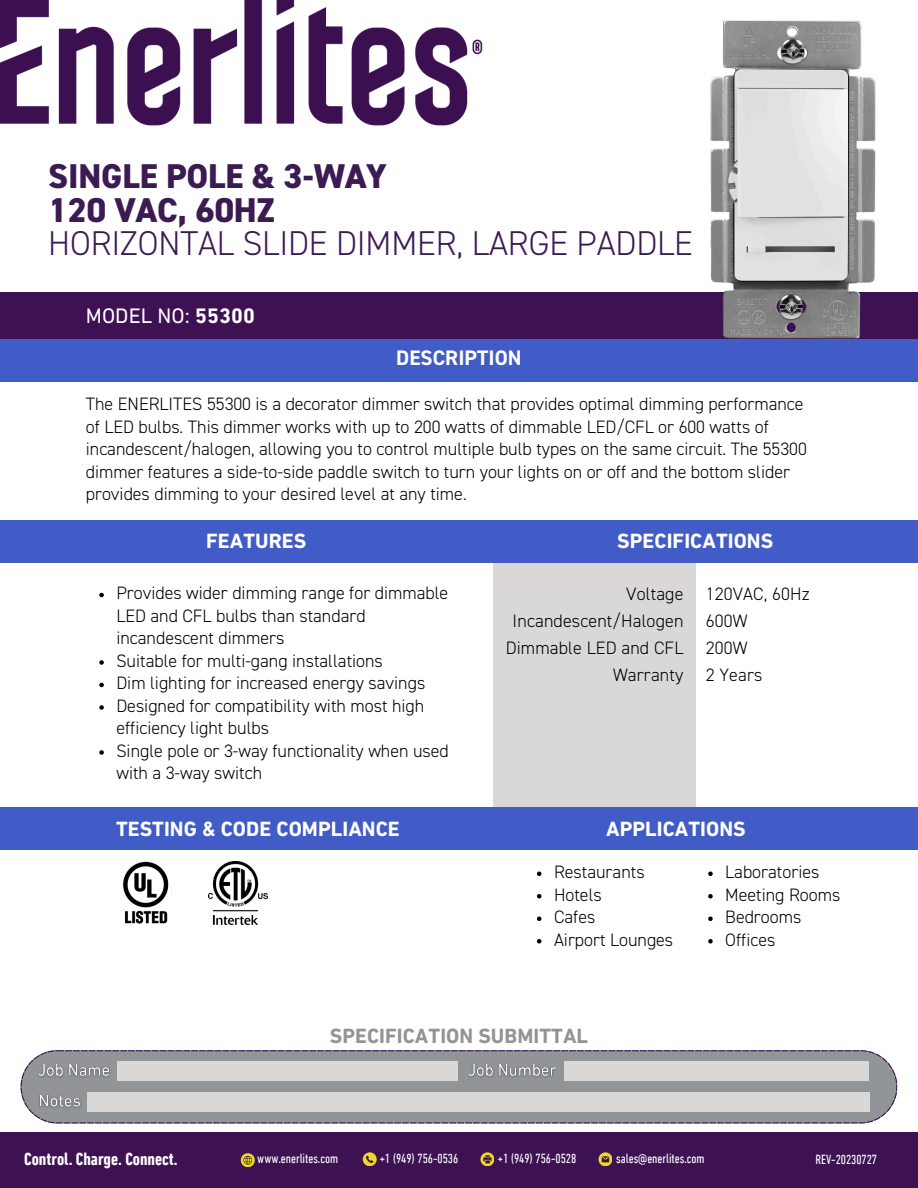
<style>
.page{position:relative;width:918px;height:1188px;background:#fff}
.page>*{position:absolute;margin:0;border:0;box-sizing:border-box;transform-origin:0 0}
.t1{font:300 34.5px/33.8px "DIN2014";letter-spacing:-.005em;color:#3c1a52}
.t2{font:21.3px "DIN Next LT Pro";letter-spacing:.005em;color:#fff}
.t3{font:700 21px "DIN Next LT Pro";letter-spacing:.005em;color:#fff}
.t4{font:700 21px "DIN Next LT Pro";letter-spacing:.005em;color:#919597}
.t5{font:700 21px "DIN2014";letter-spacing:.005em;color:#fff}
.t6{font:300 18px/22.5px "DIN2014";color:#000}
.t7{font:700 condensed 18px "DIN Next LT Pro";color:#fff}
.t8{font:condensed 13.5px "DIN Next LT Pro";letter-spacing:-.005em;color:#fff}
.s1{font-weight:800}
.s2{font-weight:700}
</style>
<div class="page">
<div style="left:0;top:293px;width:918px;height:51px;background:#3d1152"></div>
<div style="left:0;top:339px;width:918px;height:42px;background:#425cc7"></div>
<div style="left:493px;top:555px;width:202px;height:256px;background:#d9d8d6"></div>
<img style="left:0;top:0;width:483px;height:126px">
<div style="left:0;top:520px;width:918px;height:42px;background:#425cc7"></div>
<div style="left:0;top:808px;width:918px;height:42px;background:#425cc7"></div>
<svg style="left:537px;top:872px;width:4px;height:4px"></svg>
<svg style="left:537px;top:894px;width:4px;height:5px"></svg>
<svg style="left:537px;top:917px;width:4px;height:4px"></svg>
<svg style="left:537px;top:939px;width:4px;height:5px"></svg>
<svg style="left:708px;top:872px;width:5px;height:4px"></svg>
<svg style="left:708px;top:894px;width:5px;height:5px"></svg>
<svg style="left:708px;top:917px;width:5px;height:4px"></svg>
<svg style="left:708px;top:939px;width:5px;height:5px"></svg>
<img style="left:648px;top:20px;width:270px;height:319px">
<svg style="left:99px;top:593px;width:5px;height:4px"></svg>
<svg style="left:99px;top:660px;width:5px;height:5px"></svg>
<svg style="left:99px;top:683px;width:5px;height:4px"></svg>
<svg style="left:99px;top:705px;width:5px;height:5px"></svg>
<svg style="left:99px;top:750px;width:5px;height:5px"></svg>
<img style="left:123px;top:861px;width:46px;height:63px">
<img style="left:208px;top:861px;width:60px;height:63px">
<div style="left:0;top:1133px;width:918px;height:55px;background:#3d1152"></div>
<svg style="left:21px;top:1050px;width:876px;height:73px;background:#929499"></svg>
<div style="left:117px;top:1061px;width:341px;height:20px;background:#d9d8d6"></div>
<svg style="left:598px;top:1152px;width:14px;height:14px"></svg>
<svg style="left:241px;top:1153px;width:13px;height:14px"></svg>
<svg style="left:363px;top:1152px;width:13px;height:14px"></svg>
<svg style="left:480px;top:1152px;width:14px;height:14px"></svg>
<img style="left:33px;top:1059px;width:81px;height:23px">
<div style="left:564px;top:1061px;width:305px;height:20px;background:#d9d8d6"></div>
<img style="left:463px;top:1059px;width:98px;height:23px">
<div style="left:87px;top:1093px;width:782px;height:19px;background:#d9d8d6"></div>
<img style="left:36px;top:1090px;width:49px;height:23px">
<p class="t1" style="left:48px;top:161px;width:646px"><span class="s1">SINGLE POLE &amp; 3-WAY<br>120 VAC, 60HZ<br></span>HORIZONTAL SLIDE DIMMER, LARGE PADDLE</p>
<h3 class="t2" style="left:86px;top:307px;width:171px">MODEL NO: <span class="s2">55300</span></h3>
<p class="t5" style="left:396px;top:348px;width:127px">DESCRIPTION</p>
<h1 class="t6" style="left:86px;top:394px;width:723px">The ENERLITES 55300 is a decorator dimmer switch that provides optimal dimming performance of LED bulbs. This dimmer works with up to 200 watts of dimmable LED/CFL or 600 watts of incandescent/halogen, allowing you to control multiple bulb types on the same circuit. The 55300 dimmer features a side-to-side paddle switch to turn your lights on or off and the bottom slider provides dimming to your desired level at any time.</h1>
<h2 class="t3" style="left:206px;top:533px;width:102px">FEATURES</h2>
<h5 class="t3" style="left:617px;top:533px;width:158px">SPECIFICATIONS</h5>
<p class="t6" style="left:116px;top:583px;width:333px">Provides wider dimming range for dimmable<br>LED and CFL bulbs than standard incandescent dimmers</p>
<p class="t6" style="left:116px;top:651px;width:268px">Suitable for multi-gang installations</p>
<p class="t6" style="left:116px;top:673px;width:310px">Dim lighting for increased energy savings</p>
<p class="t6" style="left:116px;top:696px;width:309px">Designed for compatibility with most high efficiency light bulbs</p>
<p class="t6" style="left:116px;top:741px;width:334px">Single pole or 3-way functionality when used with a 3-way switch</p>
<h2 class="t6" style="left:506px;top:581px;width:179px;line-height:27px;text-align:right">Voltage<br>Incandescent/Halogen<br>Dimmable LED and CFL<br>Warranty</h2>
<p class="t6" style="left:706px;top:581px;width:106px;line-height:27px">120VAC, 60Hz<br>600W<br>200W<br>2 Years</p>
<h2 class="t3" style="left:116px;top:820px;width:285px">TESTING &amp; CODE COMPLIANCE</h2>
<h2 class="t3" style="left:606px;top:820px;width:141px">APPLICATIONS</h2>
<h5 class="t6" style="left:554px;top:862px;width:92px">Restaurants</h5>
<p class="t6" style="left:554px;top:884px;width:49px">Hotels</p>
<p class="t6" style="left:554px;top:907px;width:43px">Cafes</p>
<p class="t6" style="left:554px;top:929px;width:121px">Airport Lounges</p>
<p class="t6" style="left:725px;top:862px;width:96px">Laboratories</p>
<p class="t6" style="left:725px;top:884px;width:117px">Meeting Rooms</p>
<h5 class="t6" style="left:725px;top:907px;width:78px">Bedrooms</h5>
<h2 class="t6" style="left:725px;top:929px;width:52px">Offices</h2>
<p class="t4" style="left:330px;top:1027px;width:260px">SPECIFICATION SUBMITTAL</p>
<h2 class="t7" style="left:24px;top:1151px;width:155px">Control. Charge. Connect.</h2>
<p class="t8" style="left:257px;top:1153px;width:82px">www.enerlites.com</p>
<p class="t8" style="left:380px;top:1153px;width:80px">+1 (949) 756-0536</p>
<p class="t8" style="left:498px;top:1153px;width:80px">+1 (949) 756-0528</p>
<h4 class="t8" style="left:616px;top:1153px;width:90px">sales@enerlites.com</h4>
<p class="t8" style="left:816px;top:1154px;width:63px">REV-20230727</p>
</div>
